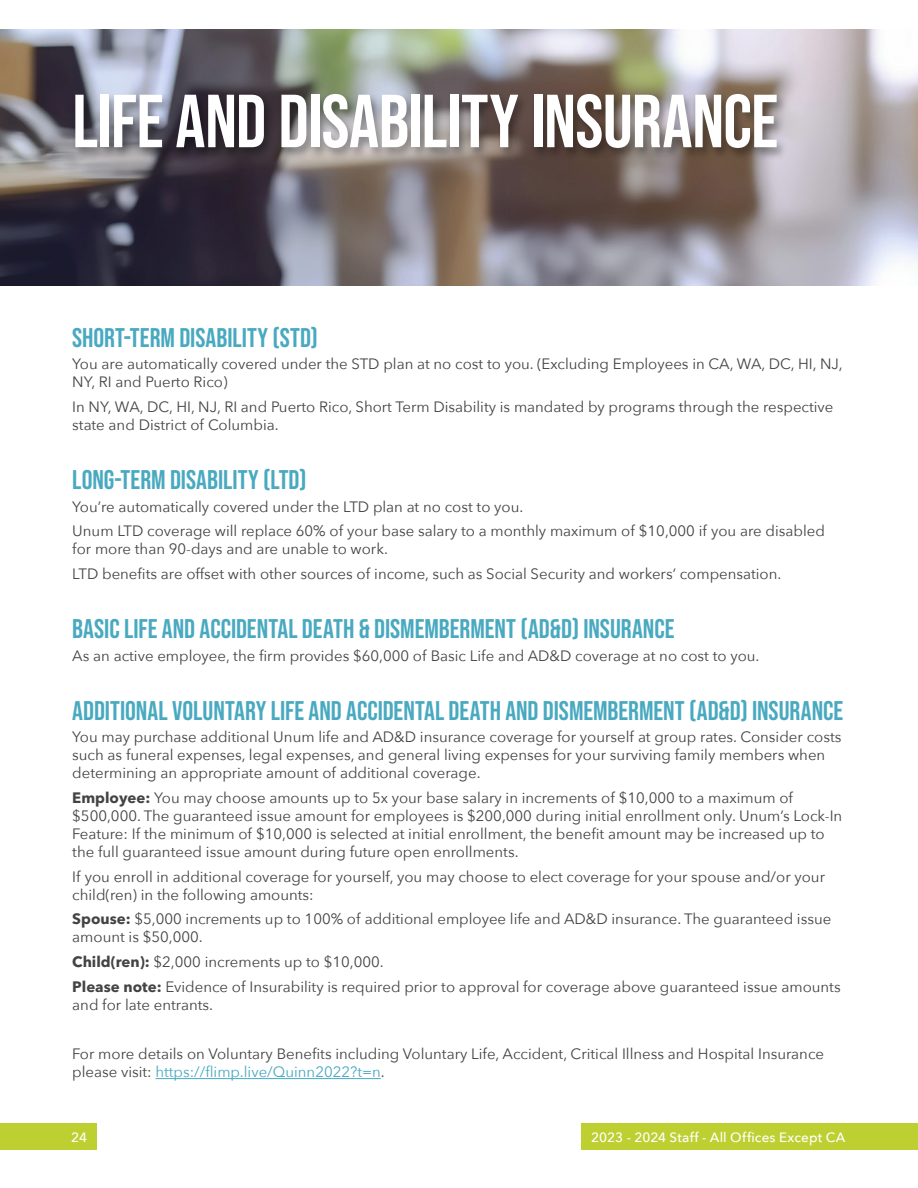
<style>
.page{position:relative;width:918px;height:1188px;background:#fff}
.page>*{position:absolute;margin:0;border:0;box-sizing:border-box;transform-origin:0 0}
.t1{font:700 75px "Bebas Neue Pro";letter-spacing:-.01em;color:#fff}
.t2{font:27px "Bebas Neue";color:#48a9c0}
.t3{font:15px/18px "Avenir Next";color:#424342}
.t4{font:500 13.5px "Avenir Next";letter-spacing:.01em;color:#fff}
.s1{font-family:"Avenir Next LT Pro";font-weight:700}
.s2{color:#48a9c0}
</style>
<div class="page">
<div style="left:0;top:1123px;width:97px;height:27px;background:#becf31"></div>
<div style="left:581px;top:1123px;width:337px;height:26px;background:#becf31"></div>
<img style="left:0;top:29px;width:918px;height:257px">
<div style="left:71px;top:92px;width:717px;height:69px;background:#000;opacity:.4"></div>
<hr style="left:156px;top:1078px;width:225px;height:1px;background:#48a9c0">
<h1 class="t1" style="left:72px;top:78px;width:707px">LIFE AND DISABILITY INSURANCE</h1>
<h2 class="t2" style="left:72px;top:323px;width:247px">SHORT-TERM DISABILITY (STD)</h2>
<p class="t3" style="left:72px;top:355px;width:772px">You are automatically covered under the STD plan at no cost to you. (Excluding Employees in CA, WA, DC, HI, NJ,<br>NY, RI and Puerto Rico)</p>
<p class="t3" style="left:72px;top:397px;width:763px">In NY, WA, DC, HI, NJ, RI and Puerto Rico, Short Term Disability is mandated by programs through the respective state and District of Columbia.</p>
<h2 class="t2" style="left:72px;top:465px;width:236px">LONG-TERM DISABILITY (LTD)</h2>
<p class="t3" style="left:72px;top:493px;width:754px;line-height:24.8px">You’re automatically covered under the LTD plan at no cost to you.<br>Unum LTD coverage will replace 60% of your base salary to a monthly maximum of $10,000 if you are disabled</p>
<p class="t3" style="left:72px;top:536px;width:711px;line-height:24.8px">for more than 90-days and are unable to work.<br>LTD benefits are offset with other sources of income, such as Social Security and workers’ compensation.</p>
<h2 class="t2" style="left:72px;top:614px;width:604px">BASIC LIFE AND ACCIDENTAL DEATH &amp; DISMEMBERMENT (AD&amp;D) INSURANCE</h2>
<p class="t3" style="left:72px;top:646px;width:689px">As an active employee, the firm provides $60,000 of Basic Life and AD&amp;D coverage at no cost to you.</p>
<h2 class="t2" style="left:72px;top:695px;width:772px">ADDITIONAL VOLUNTARY LIFE AND ACCIDENTAL DEATH AND DISMEMBERMENT (AD&amp;D) INSURANCE</h2>
<p class="t3" style="left:72px;top:727px;width:771px">You may purchase additional Unum life and AD&amp;D insurance coverage for yourself at group rates. Consider costs such as funeral expenses, legal expenses, and general living expenses for your surviving family members when determining an appropriate amount of additional coverage.</p>
<p class="t3" style="left:72px;top:788px;width:772px"><span class="s1">Employee:</span> You may choose amounts up to 5x your base salary in increments of $10,000 to a maximum of $500,000. The guaranteed issue amount for employees is $200,000 during initial enrollment only. Unum’s Lock-In Feature: If the minimum of $10,000 is selected at initial enrollment, the benefit amount may be increased up to the full guaranteed issue amount during future open enrollments.</p>
<p class="t3" style="left:72px;top:867px;width:754px">If you enroll in additional coverage for yourself, you may choose to elect coverage for your spouse and/or your child(ren) in the following amounts:</p>
<p class="t3" style="left:72px;top:910px;width:761px"><span class="s1">Spouse:</span> $5,000 increments up to 100% of additional employee life and AD&amp;D insurance. The guaranteed issue amount is $50,000.</p>
<p class="t3" style="left:72px;top:949px;width:770px;line-height:24.8px"><span class="s1">Child(ren):</span> $2,000 increments up to $10,000.<br><span class="s1">Please note:</span> Evidence of Insurability is required prior to approval for coverage above guaranteed issue amounts</p>
<p class="t3" style="left:72px;top:995px;width:142px">and for late entrants.</p>
<p class="t3" style="left:72px;top:1045px;width:753px">For more details on Voluntary Benefits including Voluntary Life, Accident, Critical Illness and Hospital Insurance please visit: <span class="s2">https://flimp.live/Quinn2022?t=n</span>.</p>
<p class="t4" style="left:71px;top:1126px;width:17px">24</p>
<p class="t4" style="left:591px;top:1126px;width:255px">2023 - 2024 Staff - All Offices Except CA</p>
</div>
